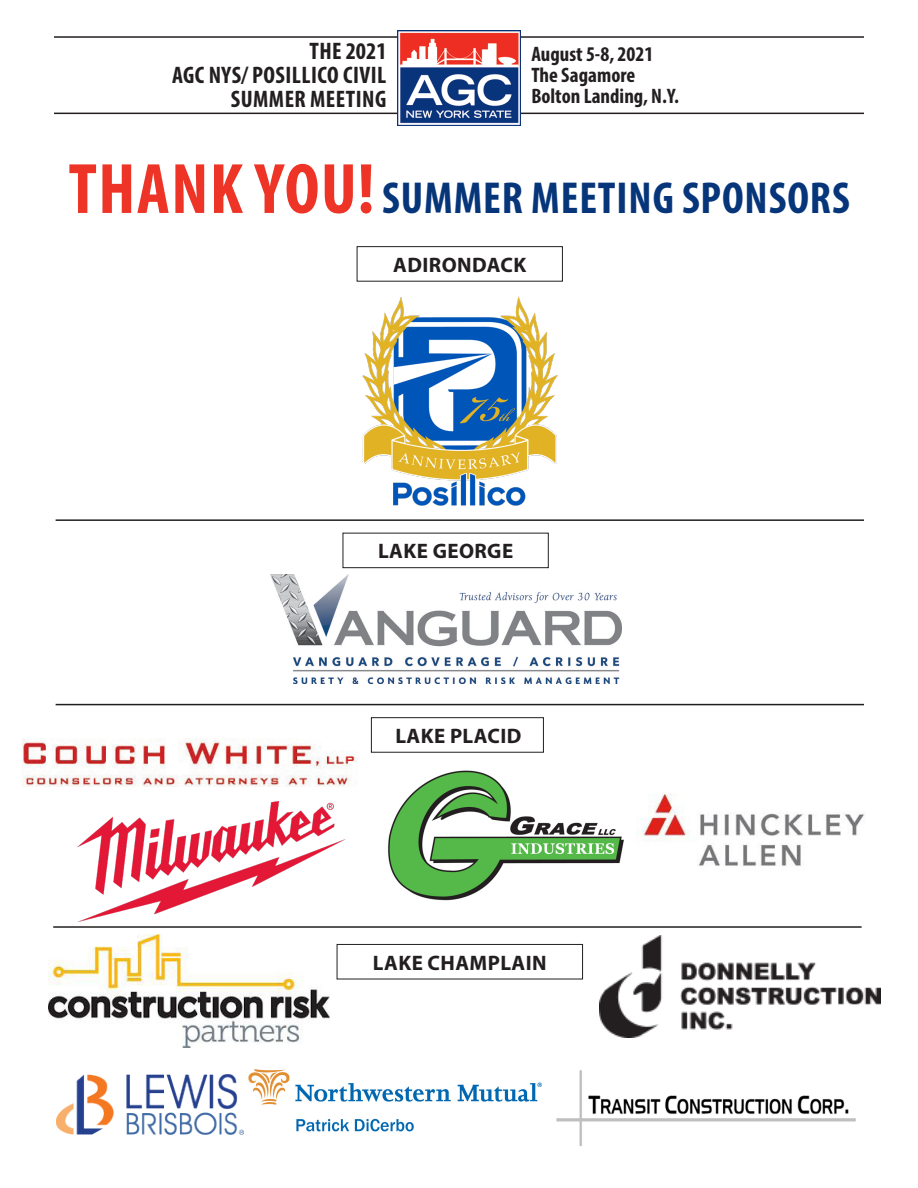
<style>
.page{position:relative;width:918px;height:1188px;background:#fff}
.page>*{position:absolute;margin:0;border:0;box-sizing:border-box;transform-origin:0 0}
.t1{font:700 condensed 45px "Myriad Pro";letter-spacing:.02em;color:#06357a}
.t2{font:700 condensed 24px "Myriad Pro";letter-spacing:.02em;color:#231f20}
.t3{font:700 condensed 21px "Myriad Pro";color:#231f20}
.t4{font:700 21px "Myriad Pro";letter-spacing:.02em;color:#231f20}
.s1{font-size:72px;color:#ee3426}
</style>
<div class="page">
<hr style="left:54px;top:113px;width:810px;height:1px;background:#231f20">
<hr style="left:54px;top:36px;width:810px;height:2px;background:#231f20">
<img style="left:398px;top:30px;width:122px;height:96px">
<img style="left:270px;top:575px;width:351px;height:108px">
<img style="left:48px;top:934px;width:281px;height:113px">
<img style="left:22px;top:738px;width:336px;height:49px">
<hr style="left:53px;top:926px;width:809px;height:2px;background:#231f20">
<hr style="left:56px;top:519px;width:808px;height:2px;background:#231f20">
<div style="left:343px;top:533px;width:206px;height:35px;border:1px solid #231f20"></div>
<div style="left:371px;top:717px;width:173px;height:36px;border:1px solid #231f20"></div>
<div style="left:337px;top:944px;width:246px;height:35px;border:1px solid #231f20"></div>
<img style="left:248px;top:1069px;width:294px;height:63px">
<img style="left:388px;top:770px;width:236px;height:131px">
<img style="left:556px;top:1070px;width:300px;height:77px">
<img style="left:56px;top:1074px;width:188px;height:61px">
<img style="left:636px;top:793px;width:228px;height:73px">
<div style="left:357px;top:246px;width:206px;height:36px;border:1px solid #231f20"></div>
<hr style="left:56px;top:704px;width:808px;height:1px;background:#231f20">
<img style="left:362px;top:297px;width:195px;height:208px">
<img style="left:599px;top:936px;width:281px;height:101px">
<img style="left:77px;top:802px;width:269px;height:120px">
<p class="t2" style="left:309px;top:36px;width:79px">THE 2021</p>
<p class="t2" style="left:172px;top:60px;width:216px">AGC NYS/ POSILLICO CIVIL</p>
<p class="t2" style="left:231px;top:84px;width:157px">SUMMER MEETING</p>
<p class="t3" style="left:531px;top:41px;width:124px">August 5-8, 2021</p>
<p class="t3" style="left:531px;top:62px;width:105px">The Sagamore</p>
<p class="t3" style="left:531px;top:83px;width:149px">Bolton Landing, N.Y.</p>
<p class="t1" style="left:69px;top:170px;width:783px"><span class="s1">THANK YOU!</span> SUMMER MEETING SPONSORS</p>
<p class="t4" style="left:393px;top:251px;width:134px">ADIRONDACK</p>
<p class="t4" style="left:378px;top:538px;width:137px">LAKE GEORGE</p>
<p class="t4" style="left:395px;top:722px;width:128px">LAKE PLACID</p>
<p class="t4" style="left:373px;top:949px;width:175px">LAKE CHAMPLAIN</p>
</div>
